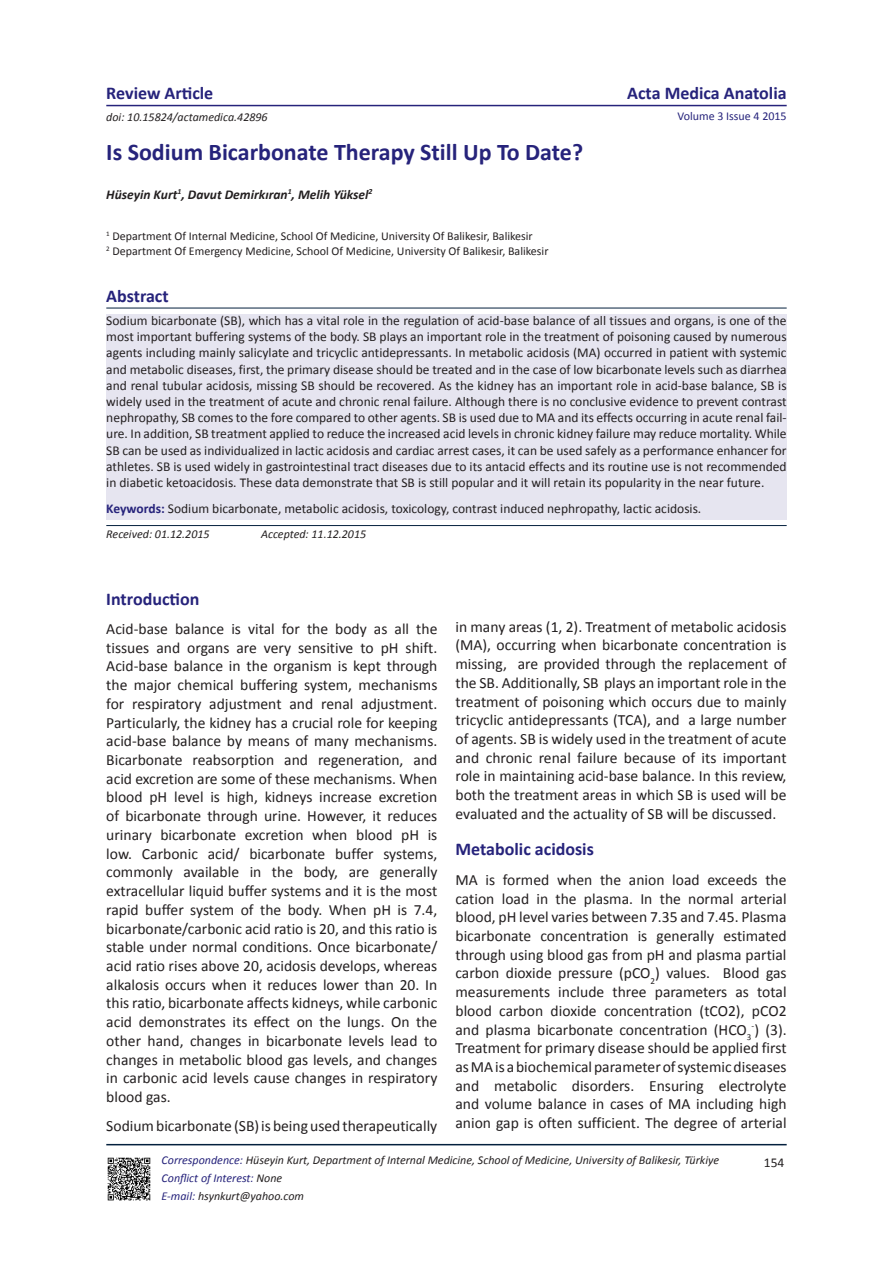
<style>
.page{position:relative;width:893px;height:1263px;background:#fff}
.page>*{position:absolute;margin:0;border:0;box-sizing:border-box;transform-origin:0 0}
.t1{font:700 24px "Calibri";color:#26237b}
.t2{font:700 18px "Calibri";color:#26237b}
.t3{font:15.6px/18.8px "Calibri";color:#231f20;text-align:justify}
.t4{font:13.5px/16.2px "Calibri";color:#231f20;text-align:justify}
.t5{font:italic 700 13.5px "Calibri";color:#231f20}
.t6{font:italic 12px/18px "Calibri";color:#231f20}
.t7{font:12px/14.4px "Calibri";color:#231f20}
.t8{font:12px "Calibri";color:#26237b}
.s1{font-weight:700;color:#26237b}
.s2{color:#26237b}
</style>
<div class="page">
<hr style="left:106px;top:1144px;width:681px;height:1px;background:#04203d">
<hr style="left:106px;top:105px;width:681px;height:1px;background:#26237b">
<hr style="left:106px;top:308px;width:681px;height:1px;background:#04203d">
<div style="left:106px;top:315px;width:681px;height:205px;background:#e6e5f0"></div>
<hr style="left:106px;top:525px;width:681px;height:1px;background:#04203d">
<img style="left:107px;top:1157px;width:44px;height:44px">
<p class="t2" style="left:106px;top:80px;width:109px">Review Article</p>
<p class="t6" style="left:106px;top:108px;width:163px">doi: 10.15824/actamedica.42896</p>
<h1 class="t1" style="left:106px;top:135px;width:478px">Is Sodium Bicarbonate Therapy Still Up To Date?</h1>
<p class="t5" style="left:106px;top:185px;width:268px">Hüseyin Kurt<sup>1</sup>, Davut Demirkıran<sup>1</sup>, Melih Yüksel<sup>2</sup></p>
<p class="t7" style="left:106px;top:229px;width:444px"><sup>1</sup> Department Of Internal Medicine, School Of Medicine, University Of Balikesir, Balikesir<br><sup>2</sup> Department Of Emergency Medicine, School Of Medicine, University Of Balikesir, Balikesir</p>
<p class="t2" style="left:106px;top:283px;width:64px">Abstract</p>
<p class="t2" style="left:627px;top:80px;width:161px">Acta Medica Anatolia</p>
<p class="t8" style="left:677px;top:107px;width:111px">Volume 3 Issue 4 2015</p>
<p class="t4" style="left:106px;top:312px;width:682px">Sodium bicarbonate (SB), which has a vital role in the regulation of acid-base balance of all tissues and organs, is one of the most important buffering systems of the body. SB plays an important role in the treatment of poisoning caused by numerous agents including mainly salicylate and tricyclic antidepressants. In metabolic acidosis (MA) occurred in patient with systemic and metabolic diseases, first, the primary disease should be treated and in the case of low bicarbonate levels such as diarrhea and renal tubular acidosis, missing SB should be recovered. As the kidney has an important role in acid-base balance, SB is widely used in the treatment of acute and chronic renal failure. Although there is no conclusive evidence to prevent contrast nephropathy, SB comes to the fore compared to other agents. SB is used due to MA and its effects occurring in acute renal fail&shy;ure. In addition, SB treatment applied to reduce the increased acid levels in chronic kidney failure may reduce mortality. While SB can be used as individualized in lactic acidosis and cardiac arrest cases, it can be used safely as a performance enhancer for athletes. SB is used widely in gastrointestinal tract diseases due to its antacid effects and its routine use is not recommended in diabetic ketoacidosis. These data demonstrate that SB is still popular and it will retain its popularity in the near future.</p>
<p class="t4" style="left:106px;top:500px;width:597px"><span class="s1">Keywords:</span> Sodium bicarbonate, metabolic acidosis, toxicology, contrast induced nephropathy, lactic acidosis.</p>
<p class="t6" style="left:106px;top:525px;width:105px">Received: 01.12.2015</p>
<p class="t6" style="left:261px;top:525px;width:107px">Accepted: 11.12.2015</p>
<p class="t2" style="left:106px;top:586px;width:95px">Introduction</p>
<p class="t3" style="left:106px;top:619px;width:333px">Acid-base balance is vital for the body as all the tissues and organs are very sensitive to pH shift.<br>Acid-base balance in the organism is kept through the major chemical buffering system, mechanisms for respiratory adjustment and renal adjustment.<br>Particularly, the kidney has a crucial role for keeping acid-base balance by means of many mechanisms.<br>Bicarbonate reabsorption and regeneration, and acid excretion are some of these mechanisms. When blood pH level is high, kidneys increase excretion of bicarbonate through urine. However, it reduces urinary bicarbonate excretion when blood pH is low. Carbonic acid/ bicarbonate buffer systems, commonly available in the body, are generally extracellular liquid buffer systems and it is the most rapid buffer system of the body. When pH is 7.4, bicarbonate/carbonic acid ratio is 20, and this ratio is stable under normal conditions. Once bicarbonate/ acid ratio rises above 20, acidosis develops, whereas alkalosis occurs when it reduces lower than 20. In this ratio, bicarbonate affects kidneys, while carbonic acid demonstrates its effect on the lungs. On the other hand, changes in bicarbonate levels lead to changes in metabolic blood gas levels, and changes in carbonic acid levels cause changes in respiratory blood gas.</p>
<p class="t3" style="left:106px;top:1116px;width:332px">Sodium bicarbonate (SB) is being used therapeutically</p>
<p class="t3" style="left:455px;top:617px;width:333px">in many areas (1, 2). Treatment of metabolic acidosis (MA), occurring when bicarbonate concentration is missing, are provided through the replacement of the SB. Additionally, SB plays an important role in the treatment of poisoning which occurs due to mainly tricyclic antidepressants (TCA), and a large number of agents. SB is widely used in the treatment of acute and chronic renal failure because of its important role in maintaining acid-base balance. In this review, both the treatment areas in which SB is used will be evaluated and the actuality of SB will be discussed.</p>
<p class="t2" style="left:455px;top:837px;width:140px">Metabolic acidosis</p>
<p class="t3" style="left:455px;top:870px;width:333px">MA is formed when the anion load exceeds the cation load in the plasma. In the normal arterial blood, pH level varies between 7.35 and 7.45. Plasma bicarbonate concentration is generally estimated through using blood gas from pH and plasma partial carbon dioxide pressure (pCO<sub>2</sub>) values. Blood gas measurements include three parameters as total blood carbon dioxide concentration (tCO2), pCO2 and plasma bicarbonate concentration (HCO<sub>3</sub><sup>-</sup>) (3).<br>Treatment for primary disease should be applied first as MA is a biochemical parameter of systemic diseases and metabolic disorders. Ensuring electrolyte and volume balance in cases of MA including high anion gap is often sufficient. The degree of arterial</p>
<p class="t6" style="left:162px;top:1151px;width:559px"><span class="s2">Correspondence:</span> Hüseyin Kurt, Department of Internal Medicine, School of Medicine, University of Balikesir, Türkiye<br><span class="s2">Conflict of Interest:</span> None<br><span class="s2">E-mail:</span> hsynkurt@yahoo.com</p>
<p class="t4" style="left:764px;top:1154px;width:22px">154</p>
</div>
